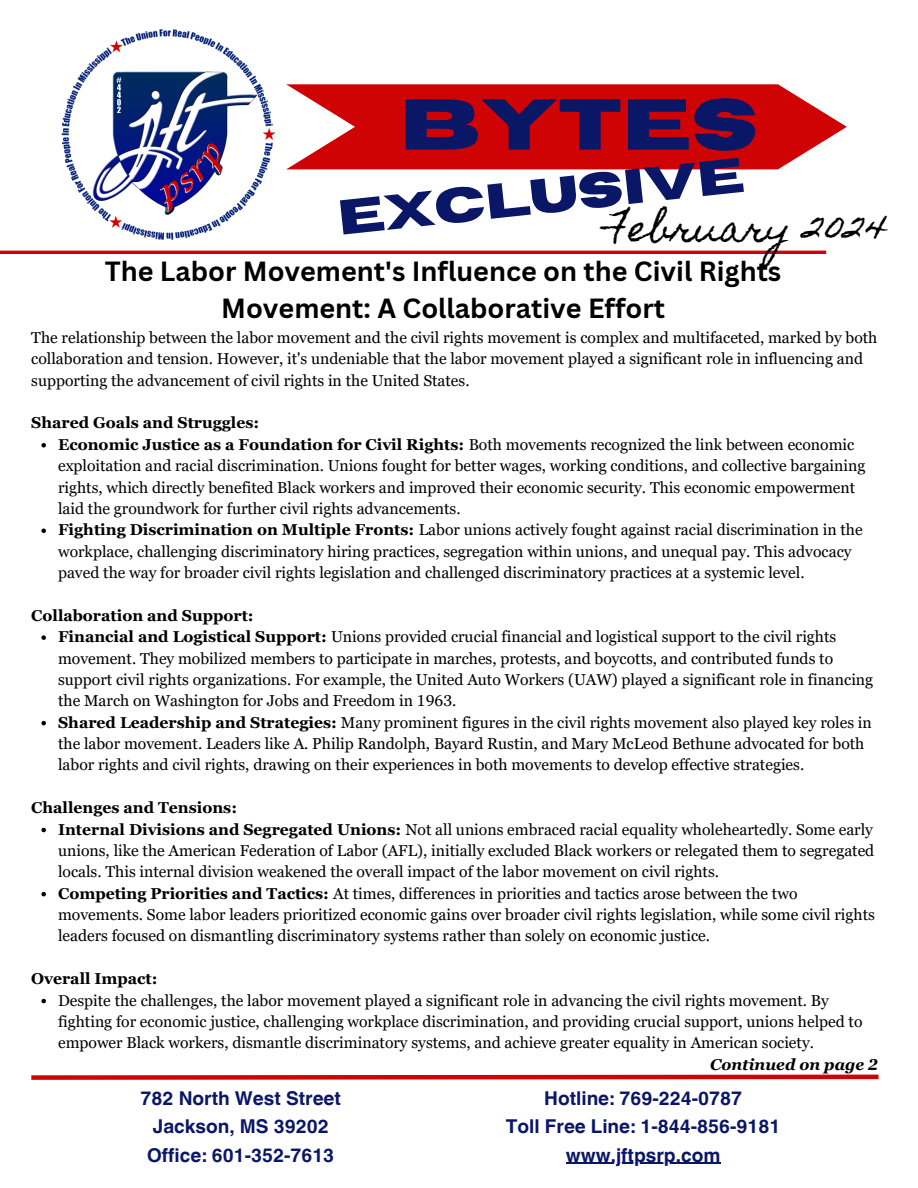
<style>
.page{position:relative;width:918px;height:1188px;background:#fff}
.page>*{position:absolute;margin:0;border:0;box-sizing:border-box;transform-origin:0 0}
.t1{font:700 71.85px "Horizon";color:#0a1666}
.t2{font:700 48.9px "Horizon";color:#0a1666}
.t3{font:36px "Homemade Apple";color:#000}
.t4{font:700 27px/37.2px "Canva Sans";color:#000;text-align:center}
.t5{font:700 19.05px/28.2px "Helvetica World";color:#0a1666;text-align:center}
.t6{font:15.75px/21.3px "Georgia Pro";color:#000}
.t7{font:700 15.75px "Georgia Pro";color:#000}
.t8{font:italic 700 15.75px "Georgia Pro";color:#000}
.s1{font-weight:700}
</style>
<div class="page">
<hr style="left:0;top:251px;width:826px;height:3px;background:#cf0204">
<svg style="left:300px;top:84px;width:547px;height:85px;background:#d41c1e"></svg>
<img style="left:46px;top:29px;width:254px;height:222px">
<hr style="left:566px;top:1163px;width:154px;height:1px;background:#0a1666">
<svg style="left:31px;top:1074px;width:848px;height:6px;background:#da4142"></svg>
<svg style="left:41px;top:443px;width:5px;height:5px"></svg>
<svg style="left:41px;top:529px;width:5px;height:4px"></svg>
<svg style="left:41px;top:635px;width:5px;height:5px"></svg>
<svg style="left:41px;top:721px;width:5px;height:4px"></svg>
<svg style="left:41px;top:828px;width:5px;height:4px"></svg>
<svg style="left:41px;top:892px;width:5px;height:4px"></svg>
<svg style="left:41px;top:999px;width:5px;height:4px"></svg>
<h1 class="t1" style="left:400px;top:90px;width:359px">BYTES</h1>
<p class="t2" style="left:335px;top:194px;width:410px;rotate:-6deg">EXCLUSIVE</p>
<h6 class="t4" style="left:105px;top:252px;width:678px">The Labor Movement's Influence on the Civil Rights<br>Movement: A Collaborative Effort</h6>
<p class="t6" style="left:31px;top:327px;width:848px">The relationship between the labor movement and the civil rights movement is complex and multifaceted, marked by both collaboration and tension. However, it's undeniable that the labor movement played a significant role in influencing and supporting the advancement of civil rights in the United States.</p>
<p class="t7" style="left:31px;top:414px;width:229px">Shared Goals and Struggles:</p>
<h6 class="t6" style="left:58px;top:434px;width:809px"><span class="s1">Economic Justice as a Foundation for Civil Rights:</span> Both movements recognized the link between economic exploitation and racial discrimination. Unions fought for better wages, working conditions, and collective bargaining rights, which directly benefited Black workers and improved their economic security. This economic empowerment laid the groundwork for further civil rights advancements.</h6>
<p class="t6" style="left:58px;top:519px;width:806px"><span class="s1">Fighting Discrimination on Multiple Fronts:</span> Labor unions actively fought against racial discrimination in the workplace, challenging discriminatory hiring practices, segregation within unions, and unequal pay. This advocacy paved the way for broader civil rights legislation and challenged discriminatory practices at a systemic level.</p>
<p class="t7" style="left:31px;top:606px;width:224px">Collaboration and Support:</p>
<h6 class="t6" style="left:58px;top:626px;width:817px"><span class="s1">Financial and Logistical Support:</span> Unions provided crucial financial and logistical support to the civil rights movement. They mobilized members to participate in marches, protests, and boycotts, and contributed funds to support civil rights organizations. For example, the United Auto Workers (UAW) played a significant role in financing the March on Washington for Jobs and Freedom in 1963.</h6>
<p class="t6" style="left:58px;top:712px;width:815px"><span class="s1">Shared Leadership and Strategies:</span> Many prominent figures in the civil rights movement also played key roles in the labor movement. Leaders like A. Philip Randolph, Bayard Rustin, and Mary McLeod Bethune advocated for both labor rights and civil rights, drawing on their experiences in both movements to develop effective strategies.</p>
<p class="t7" style="left:31px;top:799px;width:207px">Challenges and Tensions:</p>
<h6 class="t6" style="left:58px;top:818px;width:818px;text-align:justify"><span class="s1">Internal Divisions and Segregated Unions:</span> Not all unions embraced racial equality wholeheartedly. Some early unions, like the American Federation of Labor (AFL), initially excluded Black workers or relegated them to segregated locals. This internal division weakened the overall impact of the labor movement on civil rights.</h6>
<p class="t6" style="left:58px;top:883px;width:818px"><span class="s1">Competing Priorities and Tactics:</span> At times, differences in priorities and tactics arose between the two movements. Some labor leaders prioritized economic gains over broader civil rights legislation, while some civil rights leaders focused on dismantling discriminatory systems rather than solely on economic justice.</p>
<h6 class="t7" style="left:31px;top:970px;width:128px">Overall Impact:</h6>
<h5 class="t6" style="left:58px;top:989px;width:806px">Despite the challenges, the labor movement played a significant role in advancing the civil rights movement. By fighting for economic justice, challenging workplace discrimination, and providing crucial support, unions helped to empower Black workers, dismantle discriminatory systems, and achieve greater equality in American society.</h5>
<h5 class="t8" style="left:710px;top:1055px;width:170px">Continued on page 2</h5>
<h3 class="t3" style="left:607px;top:207px;width:282px">February 2024</h3>
<h2 class="t5" style="left:141px;top:1083px;width:202px">782 North West Street<br>Jackson, MS 39202<br>Office: 601-352-7613</h2>
<h3 class="t5" style="left:506px;top:1083px;width:276px">Hotline: 769-224-0787<br>Toll Free Line: 1-844-856-9181</h3>
<h4 class="t5" style="left:566px;top:1139px;width:156px">www.jftpsrp.com</h4>
</div>
